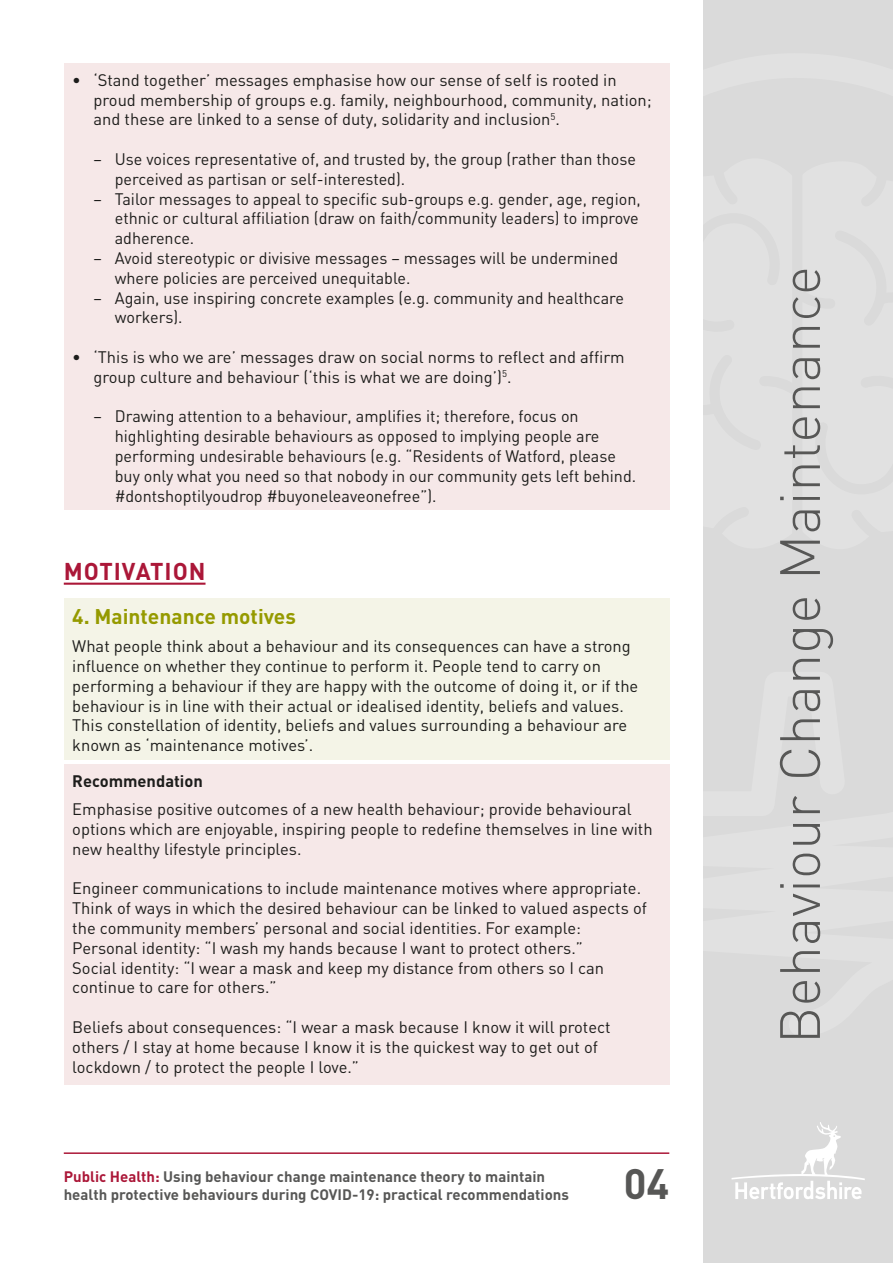
<style>
.page{position:relative;width:893px;height:1263px;background:#fff}
.page>*{position:absolute;margin:0;border:0;box-sizing:border-box;transform-origin:0 0}
.t1{font:300 55.8px "DIN";color:#575756}
.t2{font:700 42px "DIN";color:#575756}
.Section_header{font:700 24px "DIN";letter-spacing:.04em;color:#ab1738}
.body{font:700 21px "DIN";color:#959a00}
.body-2{font:16.5px/19.8px "DIN";color:#1d1d1b}
.body-3{font:700 16.5px "DIN";color:#1d1d1b}
.t3{font:700 15px/18px "DIN";color:#575756}
.s1{color:#ab1738}
</style>
<div class="page">
<div style="left:703px;top:0;width:190px;height:1263px;background:#dadada"></div>
<svg style="left:731px;top:1122px;width:134px;height:77px"></svg>
<hr style="left:64px;top:1152px;width:605px;height:2px;background:#ab1738">
<hr style="left:64px;top:583px;width:142px;height:2px;background:#ab1738">
<div style="left:64px;top:64px;width:605px;height:446px;background:#f6e8e8"></div>
<div style="left:64px;top:598px;width:605px;height:162px;background:#f4f4e7"></div>
<div style="left:64px;top:764px;width:605px;height:321px;background:#f6e8e8"></div>
<p class="body-2" style="left:94px;top:70px;width:560px;text-indent:-21px">• ‘Stand together’ messages emphasise how our sense of self is rooted in proud membership of groups e.g. family, neighbourhood, community, nation; and these are linked to a sense of duty, solidarity and inclusion<sup>5</sup>.</p>
<p class="body-2" style="left:115px;top:149px;width:523px;text-indent:-21px">− Use voices representative of, and trusted by, the group (rather than those perceived as partisan or self-interested).</p>
<p class="body-2" style="left:115px;top:188px;width:527px;text-align:justify;text-indent:-21px">− Tailor messages to appeal to specific sub-groups e.g. gender, age, region, ethnic or cultural affiliation (draw on faith/community leaders) to improve adherence.</p>
<p class="body-2" style="left:115px;top:248px;width:505px;text-indent:-21px">− Avoid stereotypic or divisive messages – messages will be undermined where policies are perceived unequitable.</p>
<p class="body-2" style="left:115px;top:287px;width:511px;text-indent:-21px">− Again, use inspiring concrete examples (e.g. community and healthcare workers).</p>
<p class="body-2" style="left:94px;top:347px;width:533px;text-indent:-21px">• ‘This is who we are’ messages draw on social norms to reflect and affirm group culture and behaviour (‘this is what we are doing’)<sup>5</sup>.</p>
<p class="body-2" style="left:115px;top:406px;width:523px;text-indent:-21px">− Drawing attention to a behaviour, amplifies it; therefore, focus on highlighting desirable behaviours as opposed to implying people are performing undesirable behaviours (e.g. “Residents of Watford, please buy only what you need so that nobody in our community gets left behind. #dontshoptilyoudrop #buyoneleaveonefree”).</p>
<p class="Section_header" style="left:64px;top:556px;width:143px">MOTIVATION</p>
<p class="body" style="left:72px;top:603px;width:225px">4. Maintenance motives</p>
<p class="body-2" style="left:72px;top:636px;width:568px">What people think about a behaviour and its consequences can have a strong influence on whether they continue to perform it. People tend to carry on performing a behaviour if they are happy with the outcome of doing it, or if the behaviour is in line with their actual or idealised identity, beliefs and values.<br>This constellation of identity, beliefs and values surrounding a behaviour are known as ‘maintenance motives’.</p>
<p class="body-3" style="left:72px;top:770px;width:132px">Recommendation</p>
<p class="body-2" style="left:72px;top:799px;width:582px">Emphasise positive outcomes of a new health behaviour; provide behavioural options which are enjoyable, inspiring people to redefine themselves in line with new healthy lifestyle principles.</p>
<p class="body-2" style="left:72px;top:878px;width:576px">Engineer communications to include maintenance motives where appropriate.<br>Think of ways in which the desired behaviour can be linked to valued aspects of the community members’ personal and social identities. For example:</p>
<p class="body-2" style="left:72px;top:937px;width:512px">Personal identity: “I wash my hands because I want to protect others.”</p>
<p class="body-2" style="left:72px;top:957px;width:533px">Social identity: “I wear a mask and keep my distance from others so I can continue to care for others.”</p>
<p class="body-2" style="left:72px;top:1017px;width:540px">Beliefs about consequences: “I wear a mask because I know it will protect others / I stay at home because I know it is the quickest way to get out of lockdown / to protect the people I love.”</p>
<p class="t3" style="left:64px;top:1167px;width:507px"><span class="s1">Public Health:</span> Using behaviour change maintenance theory to maintain health protective behaviours during COVID-19: practical recommendations</p>
<h2 class="t2" style="left:624px;top:1156px;width:47px">04</h2>
<h1 class="t1" style="left:765px;top:1044px;width:779px;rotate:-90deg">Behaviour Change Maintenance</h1>
</div>
